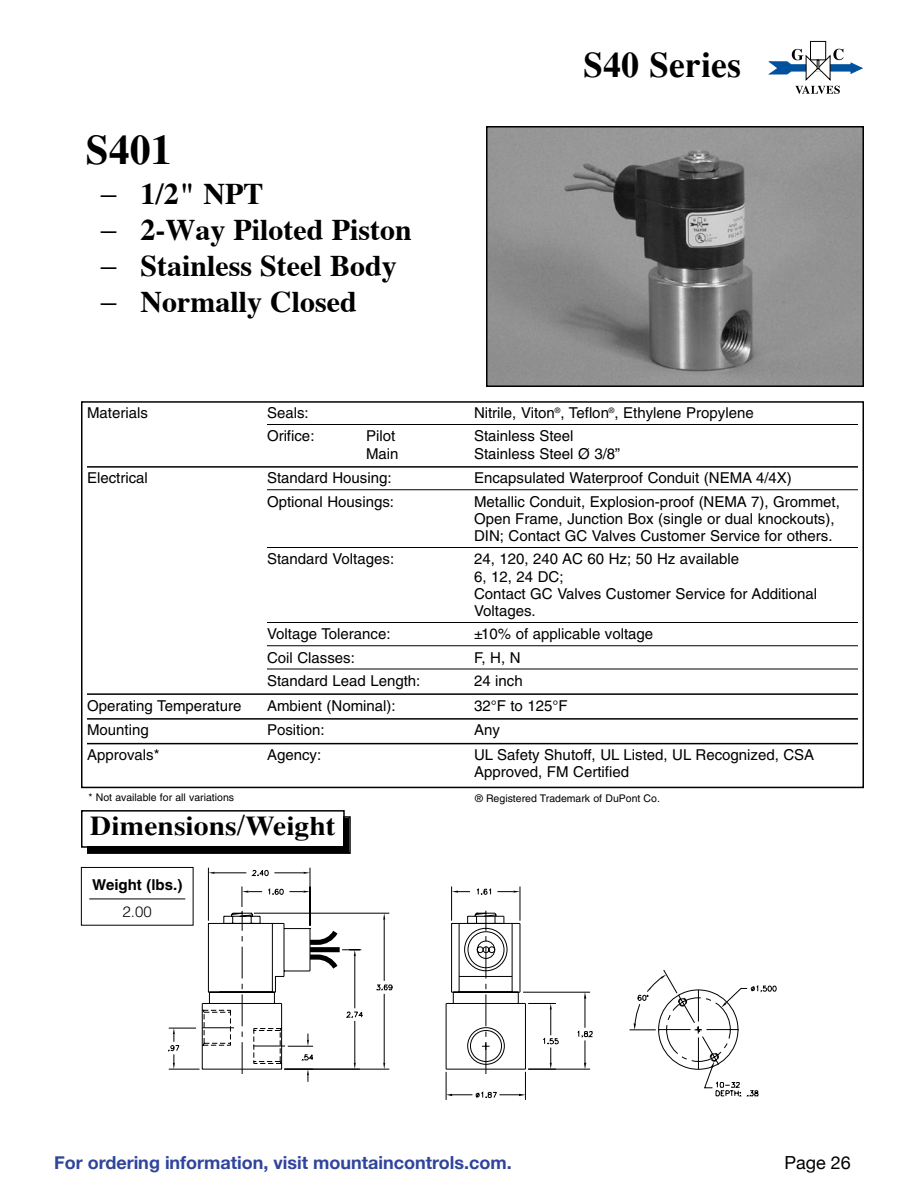
<style>
.page{position:relative;width:918px;height:1188px;background:#fff}
.page>*{position:absolute;margin:0;border:0;box-sizing:border-box;transform-origin:0 0}
.t1{font:700 42px "Times";color:#000}
.t2{font:700 36px "Times";color:#000}
.t3{font:700 30px/36px "Times";color:#000}
.t4{font:700 27px "Times";color:#000;scale:1.1 1}
.t5{font:700 18px "Helvetica Neue";color:#2f449c}
.t6{font:18px "Helvetica Neue";color:#000}
.t7{font:15px/17.2px "Helvetica";color:#000}
.t8{font:700 15px "Helvetica";color:#000}
.t9{font:300 15px "Helvetica";color:#000}
.t10{font:10.5px "Helvetica";color:#000}
</style>
<div class="page">
<div style="left:810px;top:41px;width:16px;height:19px;border:1px solid #000"></div>
<svg style="left:769px;top:49px;width:93px;height:45px"></svg>
<hr style="left:310px;top:868px;width:1px;height:58px;background:#000">
<svg style="left:168px;top:869px;width:609px;height:231px"></svg>
<img style="left:489px;top:129px;width:372px;height:255px">
<div style="left:486px;top:126px;width:378px;height:261px;border:2px solid #000"></div>
<div style="left:88px;top:818px;width:261px;height:34px;background:#000"></div>
<div style="left:87px;top:816px;width:264px;height:38px;border:2px solid #000"></div>
<div style="left:82px;top:812px;width:261px;height:34px;background:#fff"></div>
<div style="left:81px;top:810px;width:264px;height:38px;border:2px solid #000"></div>
<hr style="left:267px;top:424px;width:591px;height:1px;background:#000">
<hr style="left:87px;top:466px;width:771px;height:2px;background:#000">
<hr style="left:267px;top:489px;width:591px;height:1px;background:#000">
<hr style="left:267px;top:547px;width:591px;height:1px;background:#000">
<hr style="left:267px;top:622px;width:591px;height:1px;background:#000">
<hr style="left:267px;top:645px;width:591px;height:1px;background:#000">
<hr style="left:267px;top:669px;width:591px;height:1px;background:#000">
<hr style="left:87px;top:693px;width:771px;height:2px;background:#000">
<hr style="left:87px;top:718px;width:771px;height:2px;background:#000">
<hr style="left:87px;top:743px;width:771px;height:1px;background:#000">
<div style="left:81px;top:401px;width:783px;height:387px;border:2px solid #000"></div>
<div style="left:82px;top:868px;width:111px;height:57px;background:#fff"></div>
<hr style="left:89px;top:899px;width:96px;height:1px;background:#000">
<div style="left:81px;top:867px;width:113px;height:59px;border:1px solid #000"></div>
<h1 class="t1" style="left:85px;top:123px;width:88px">S401</h1>
<h3 class="t3" style="left:100px;top:172px;width:313px">− 1/2" NPT<br>− 2-Way Piloted Piston − Stainless Steel Body − Normally Closed</h3>
<h2 class="t2" style="left:583px;top:43px;width:159px">S40 Series</h2>
<p class="t7" style="left:87px;top:404px;width:62px">Materials</p>
<p class="t7" style="left:267px;top:404px;width:43px">Seals:</p>
<p class="t7" style="left:474px;top:404px;width:281px">Nitrile, Viton<sup>®</sup>, Teflon<sup>®</sup>, Ethylene Propylene</p>
<p class="t7" style="left:267px;top:427px;width:49px">Orifice:</p>
<p class="t7" style="left:366px;top:427px;width:31px">Pilot</p>
<p class="t7" style="left:474px;top:427px;width:101px">Stainless Steel</p>
<p class="t7" style="left:366px;top:445px;width:34px">Main</p>
<p class="t7" style="left:474px;top:445px;width:148px">Stainless Steel Ø 3/8”</p>
<p class="t7" style="left:87px;top:469px;width:62px">Electrical</p>
<p class="t7" style="left:267px;top:469px;width:126px">Standard Housing:</p>
<p class="t7" style="left:474px;top:469px;width:319px">Encapsulated Waterproof Conduit (NEMA 4/4X)</p>
<p class="t7" style="left:267px;top:493px;width:129px">Optional Housings:</p>
<p class="t7" style="left:474px;top:493px;width:367px">Metallic Conduit, Explosion-proof (NEMA 7), Grommet,<br>Open Frame, Junction Box (single or dual knockouts),<br>DIN; Contact GC Valves Customer Service for others.</p>
<p class="t7" style="left:267px;top:550px;width:129px">Standard Voltages:</p>
<p class="t7" style="left:474px;top:550px;width:345px">24, 120, 240 AC 60 Hz; 50 Hz available<br>6, 12, 24 DC;<br>Contact GC Valves Customer Service for Additional<br>Voltages.</p>
<p class="t7" style="left:267px;top:625px;width:125px">Voltage Tolerance:</p>
<p class="t7" style="left:474px;top:625px;width:181px">±10% of applicable voltage</p>
<p class="t7" style="left:267px;top:649px;width:89px">Coil Classes:</p>
<p class="t7" style="left:474px;top:649px;width:48px">F, H, N</p>
<p class="t7" style="left:267px;top:672px;width:155px">Standard Lead Length:</p>
<p class="t7" style="left:474px;top:672px;width:50px">24 inch</p>
<p class="t7" style="left:87px;top:697px;width:156px">Operating Temperature</p>
<p class="t7" style="left:267px;top:697px;width:130px">Ambient (Nominal):</p>
<p class="t7" style="left:474px;top:697px;width:95px">32°F to 125°F</p>
<p class="t7" style="left:87px;top:721px;width:63px">Mounting</p>
<p class="t7" style="left:267px;top:721px;width:59px">Position:</p>
<p class="t7" style="left:474px;top:721px;width:27px">Any</p>
<p class="t7" style="left:87px;top:746px;width:74px">Approvals*</p>
<p class="t7" style="left:267px;top:746px;width:56px">Agency:</p>
<p class="t7" style="left:474px;top:746px;width:342px">UL Safety Shutoff, UL Listed, UL Recognized, CSA<br>Approved, FM Certified</p>
<p class="t10" style="left:475px;top:793px;width:186px">® Registered Trademark of DuPont Co.</p>
<p class="t10" style="left:88px;top:791px;width:147px">* Not available for all variations</p>
<h3 class="t4" style="left:90px;top:809px;width:225px">Dimensions/Weight</h3>
<p class="t8" style="left:92px;top:875px;width:92px">Weight (lbs.)</p>
<p class="t9" style="left:123px;top:902px;width:31px">2.00</p>
<p class="t5" style="left:54px;top:1149px;width:459px">For ordering information, visit mountaincontrols.com.</p>
<p class="t6" style="left:784px;top:1150px;width:68px">Page 26</p>
</div>
